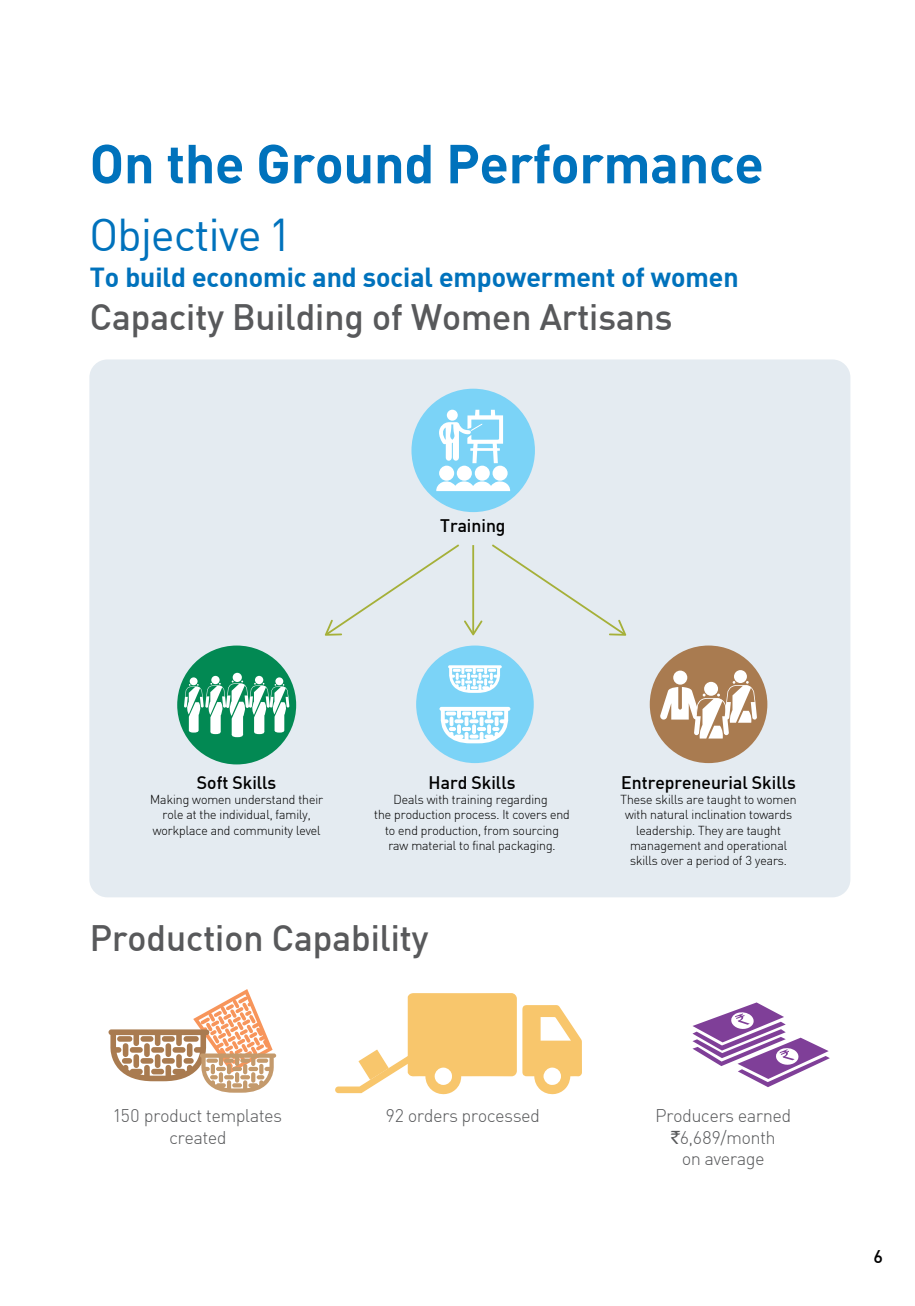
<style>
.page{position:relative;width:915px;height:1306px;background:#fff}
.page>*{position:absolute;margin:0;border:0;box-sizing:border-box;transform-origin:0 0}
.t1{font:700 54px "Sapient Sans";color:#0072bc}
.t2{font:45px "Sapient Sans";color:#0072bc}
.t3{font:500 36px "Sapient Sans";color:#58595b}
.t4{font:700 27px "Sapient Sans";color:#0072bc}
.t5{font:300 18px/21.6px "Sapient Sans";color:#58595b;text-align:center}
.t6{font:500 18px "Sapient Sans";color:#000}
.t7{font:500 17.85px "Sapient Sans";color:#000}
.t8{font:300 12.75px/15.3px "Sapient Sans";color:#000;text-align:center}
.s1{font-family:"Rupee Foradian";font-weight:400}
</style>
<div class="page">
<div style="left:89px;top:359px;width:761px;height:538px;background:#e4ebf1"></div>
<div style="left:411px;top:389px;width:123px;height:123px;background:#7bd3f7;border-radius:50%"></div>
<svg style="left:436px;top:480px;width:74px;height:11px"></svg>
<div style="left:439px;top:465px;width:15px;height:15px;background:#fff;border-radius:50%"></div>
<div style="left:492px;top:465px;width:15px;height:16px;background:#fff;border-radius:50%"></div>
<div style="left:456px;top:465px;width:16px;height:15px;background:#fff;border-radius:50%"></div>
<div style="left:474px;top:465px;width:15px;height:16px;background:#fff;border-radius:50%"></div>
<svg style="left:439px;top:410px;width:64px;height:53px"></svg>
<div style="left:649px;top:645px;width:118px;height:118px;background:#a97b50;border-radius:50%"></div>
<div style="left:733px;top:670px;width:13px;height:13px;background:#fff;border-radius:50%"></div>
<div style="left:673px;top:670px;width:14px;height:14px;background:#fff;border-radius:50%"></div>
<svg style="left:659px;top:681px;width:97px;height:57px"></svg>
<div style="left:416px;top:645px;width:117px;height:118px;background:#7bd3f7;border-radius:50%"></div>
<svg style="left:439px;top:707px;width:71px;height:36px"></svg>
<svg style="left:448px;top:665px;width:53px;height:28px"></svg>
<div style="left:177px;top:645px;width:119px;height:119px;background:#028953;border-radius:50%"></div>
<svg style="left:232px;top:672px;width:10px;height:10px"></svg>
<div style="left:255px;top:676px;width:8px;height:8px;background:#fff;border-radius:50%"></div>
<svg style="left:275px;top:677px;width:8px;height:8px"></svg>
<div style="left:211px;top:676px;width:8px;height:8px;background:#fff;border-radius:50%"></div>
<div style="left:190px;top:677px;width:7px;height:8px;background:#fff;border-radius:50%"></div>
<svg style="left:184px;top:680px;width:105px;height:57px"></svg>
<div style="left:324px;top:542px;width:158px;height:94px;background:#e4ebf1"></div>
<div style="left:489px;top:542px;width:137px;height:94px;background:#e4ebf1"></div>
<svg style="left:108px;top:989px;width:168px;height:103px"></svg>
<svg style="left:224px;top:1075px;width:10px;height:4px"></svg>
<hr style="left:219px;top:1072px;width:4px;height:10px;background:#c49a6c;border-radius:2px">
<hr style="left:235px;top:1072px;width:4px;height:10px;background:#c49a6c;border-radius:2px">
<svg style="left:240px;top:1075px;width:10px;height:4px"></svg>
<svg style="left:251px;top:1072px;width:4px;height:10px"></svg>
<svg style="left:256px;top:1058px;width:12px;height:4px"></svg>
<svg style="left:206px;top:1058px;width:12px;height:4px"></svg>
<svg style="left:224px;top:1058px;width:10px;height:4px"></svg>
<svg style="left:240px;top:1058px;width:10px;height:4px"></svg>
<svg style="left:522px;top:1005px;width:60px;height:89px"></svg>
<svg style="left:335px;top:993px;width:181px;height:102px"></svg>
<svg style="left:692px;top:1002px;width:137px;height:85px"></svg>
<h1 class="t1" style="left:90px;top:128px;width:675px">On the Ground Performance</h1>
<h2 class="t2" style="left:90px;top:206px;width:201px">Objective 1</h2>
<h3 class="t4" style="left:90px;top:259px;width:650px">To build economic and social empowerment of women</h3>
<h3 class="t3" style="left:90px;top:294px;width:584px">Capacity Building of Women Artisans</h3>
<h3 class="t7" style="left:440px;top:514px;width:67px">Training</h3>
<h3 class="t7" style="left:197px;top:771px;width:81px">Soft Skills</h3>
<p class="t8" style="left:150px;top:791px;width:174px">Making women understand their role at the individual, family, workplace and community level</p>
<h3 class="t7" style="left:428px;top:771px;width:88px">Hard Skills</h3>
<p class="t8" style="left:374px;top:791px;width:197px">Deals with training regarding<br>the production process. It covers end to end production, from sourcing raw material to final packaging.</p>
<h3 class="t3" style="left:90px;top:914px;width:340px">Production Capability</h3>
<h3 class="t7" style="left:621px;top:771px;width:176px">Entrepreneurial Skills</h3>
<p class="t8" style="left:620px;top:791px;width:177px">These skills are taught to women with natural inclination towards leadership. They are taught management and operational skills over a period of 3 years.</p>
<h3 class="t5" style="left:114px;top:1104px;width:169px">150 product templates created</h3>
<h3 class="t5" style="left:386px;top:1104px;width:155px">92 orders processed</h3>
<h3 class="t5" style="left:655px;top:1104px;width:137px">Producers earned <span class="s1">`</span>6,689/month<br>on average</h3>
<h3 class="t6" style="left:873px;top:1244px;width:11px">6</h3>
</div>
